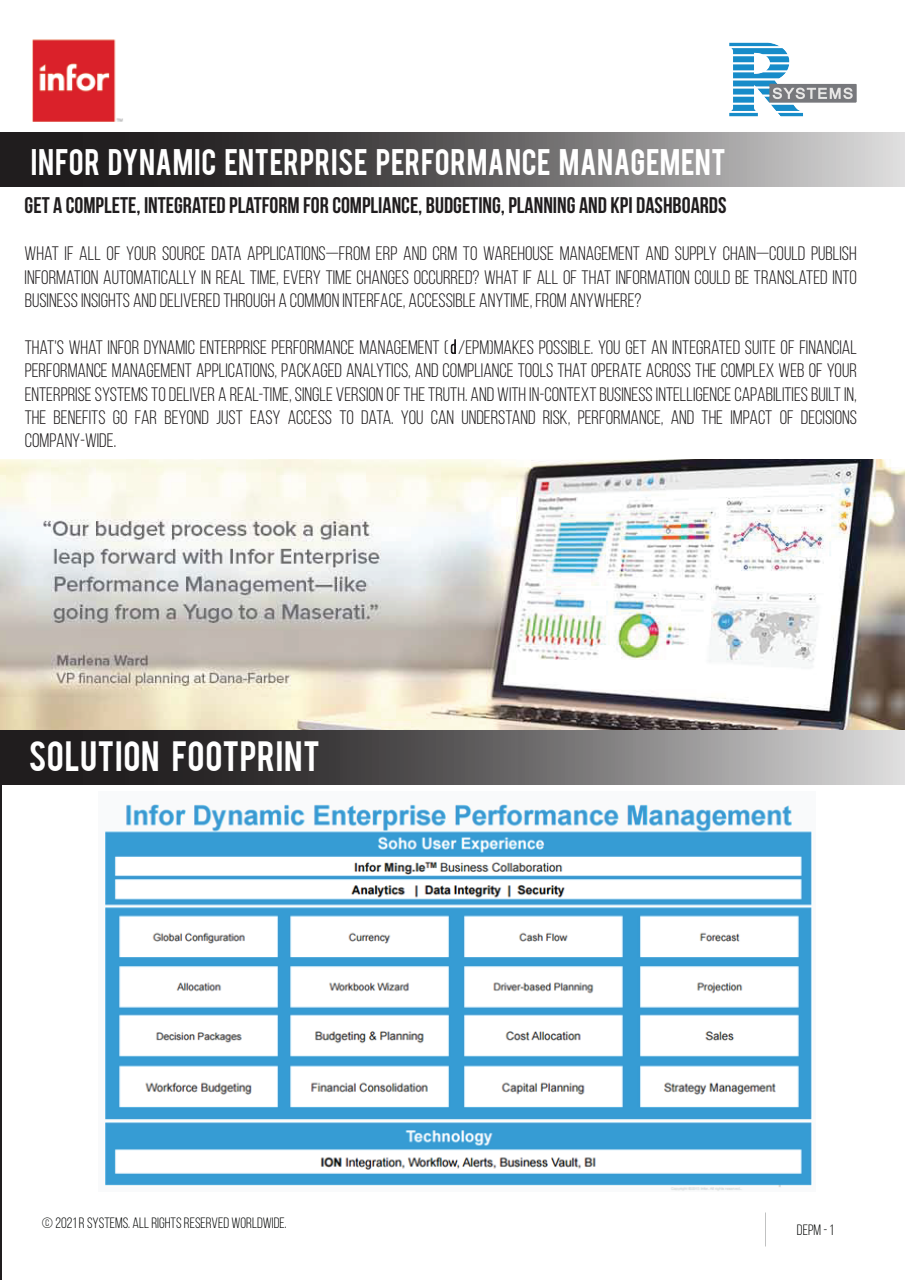
<style>
.page{position:relative;width:905px;height:1280px;background:#fff}
.page>*{position:absolute;margin:0;border:0;box-sizing:border-box;transform-origin:0 0}
.t1{font:33.3px "Bebas";letter-spacing:.015em;color:#fff}
.t2{font:29.1px "Bebas";letter-spacing:.02em;color:#fff}
.t3{font:700 22.5px "Bebas Neue";color:#201d1e}
.t4{font:19.5px/23.4px "Bebas Neue";color:#201d1e;text-align:justify}
.t5{font:15px "Bebas Neue";color:#080a09}
</style>
<div class="page">
<hr style="left:0;top:730px;width:1px;height:550px;background:#201d1e">
<svg style="left:0;top:132px;width:904px;height:55px;background:#656363"></svg>
<img style="left:33px;top:40px;width:90px;height:81px">
<img style="left:105px;top:804px;width:707px;height:387px">
<svg style="left:1px;top:730px;width:903px;height:55px;background:#656364"></svg>
<img style="left:0;top:460px;width:904px;height:270px">
<svg style="left:451px;top:339px;width:4px;height:15px"></svg>
<img style="left:729px;top:42px;width:128px;height:75px">
<div style="left:811px;top:106px;width:49px;height:13px;background:#fff"></div>
<h2 class="t2" style="left:31px;top:141px;width:696px">INFOR DYNAMIC ENTERPRISE PERFORMANCE MANAGEMENT</h2>
<p class="t3" style="left:25px;top:193px;width:703px">GET A COMPLETE, INTEGRATED PLATFORM FOR COMPLIANCE, BUDGETING, PLANNING AND KPI DASHBOARDS</p>
<p class="t4" style="left:25px;top:242px;width:833px">WHAT IF ALL OF YOUR SOURCE DATA APPLICATIONS—FROM ERP AND CRM TO WAREHOUSE MANAGEMENT AND SUPPLY CHAIN—COULD PUBLISH INFORMATION AUTOMATICALLY IN REAL TIME, EVERY TIME CHANGES OCCURRED? WHAT IF ALL OF THAT INFORMATION COULD BE TRANSLATED INTO BUSINESS INSIGHTS AND DELIVERED THROUGH A COMMON INTERFACE, ACCESSIBLE ANYTIME, FROM ANYWHERE?</p>
<p class="t4" style="left:25px;top:335px;width:833px">THAT'S WHAT INFOR DYNAMIC ENTERPRISE PERFORMANCE MANAGEMENT ( /EPM)MAKES POSSIBLE. YOU GET AN INTEGRATED SUITE OF FINANCIAL PERFORMANCE MANAGEMENT APPLICATIONS, PACKAGED ANALYTICS, AND COMPLIANCE TOOLS THAT OPERATE ACROSS THE COMPLEX WEB OF YOUR ENTERPRISE SYSTEMS TO DELIVER A REAL-TIME, SINGLE VERSION OF THE TRUTH. AND WITH IN-CONTEXT BUSINESS INTELLIGENCE CAPABILITIES BUILT IN, THE BENEFITS GO FAR BEYOND JUST EASY ACCESS TO DATA. YOU CAN UNDERSTAND RISK, PERFORMANCE, AND THE IMPACT OF DECISIONS COMPANY-WIDE.</p>
<h1 class="t1" style="left:29px;top:732px;width:293px">SOLUTION FOOTPRINT</h1>
<p class="t5" style="left:42px;top:1215px;width:246px">© 2021 R SYSTEMS. ALL RIGHTS RESERVED WORLDWIDE.</p>
<p class="t5" style="left:797px;top:1221px;width:38px">DEPM - 1</p>
</div>
